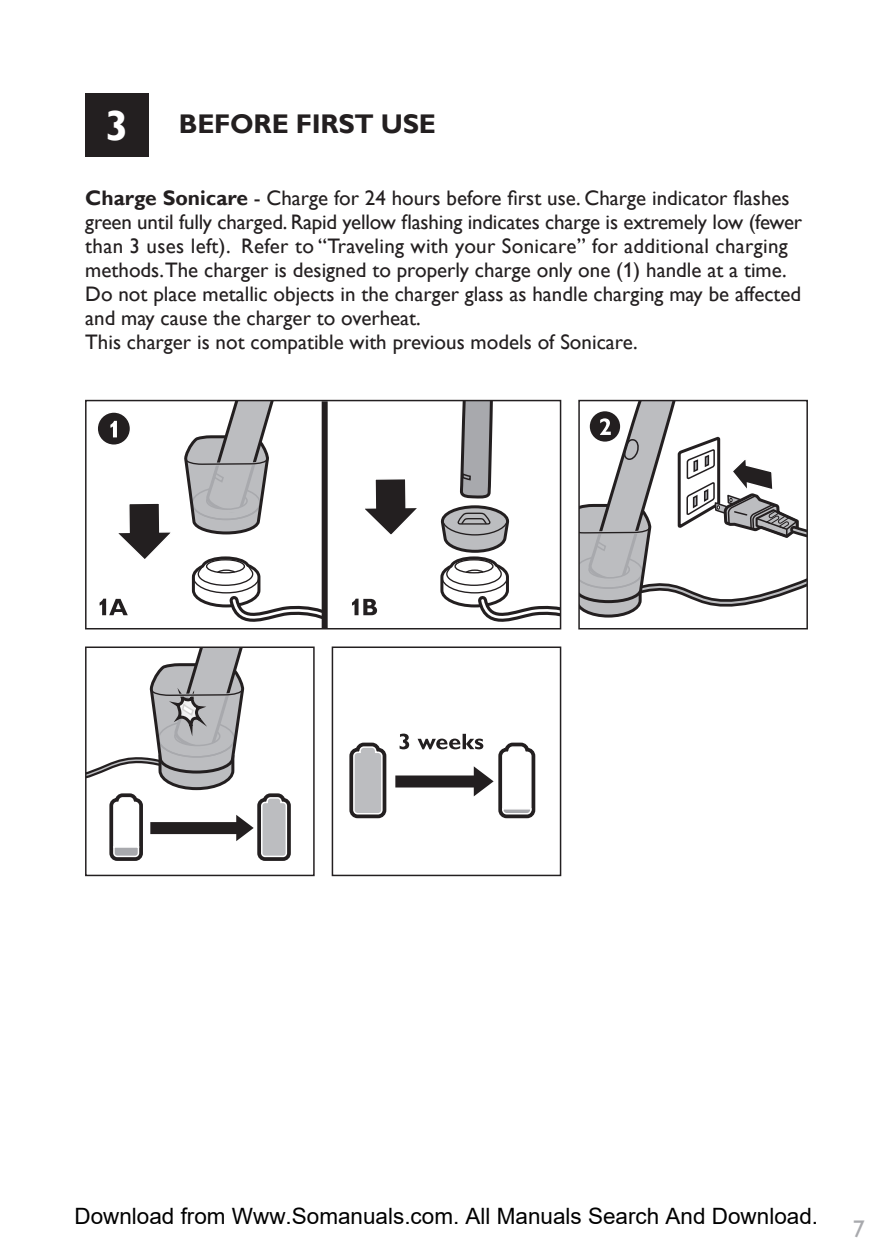
<style>
.page{position:relative;width:893px;height:1259px;background:#fff}
.page>*{position:absolute;margin:0;border:0;box-sizing:border-box;transform-origin:0 0}
.t1{font:700 27px "Gill Sans Alt One WGL";letter-spacing:-.01em;color:#231f20}
.t2{font:24px "Gill Sans Alt One WGL";color:#a8a9ad}
.t3{font:22.5px "Arial";color:#000}
.t4{font:21px/24px "Gill Sans Alt One WGL";color:#231f20}
.s1{font-size:42px;color:#fff}
.s2{font-weight:700}
</style>
<div class="page">
<svg style="left:85px;top:646px;width:230px;height:231px"></svg>
<div style="left:85px;top:93px;width:64px;height:64px;background:#231f20"></div>
<svg style="left:85px;top:399px;width:477px;height:231px"></svg>
<svg style="left:331px;top:646px;width:231px;height:231px"></svg>
<svg style="left:578px;top:399px;width:230px;height:231px"></svg>
<p class="t1" style="left:106px;top:105px;width:328px"><span class="s1">3</span> BEFORE FIRST USE</p>
<p class="t4" style="left:85px;top:186px;width:718px"><span class="s2">Charge Sonicare</span> - Charge for 24 hours before first use. Charge indicator flashes green until fully charged. Rapid yellow flashing indicates charge is extremely low (fewer than 3 uses left). Refer to “Traveling with your Sonicare” for additional charging methods.The charger is designed to properly charge only one (1) handle at a time.<br>Do not place metallic objects in the charger glass as handle charging may be affected and may cause the charger to overheat.<br>This charger is not compatible with previous models of Sonicare.</p>
<p class="t3" style="left:74px;top:1203px;width:745px">Download from Www.Somanuals.com. All Manuals Search And Download.</p>
<p class="t2" style="left:853px;top:1212px;width:13px">7</p>
</div>
